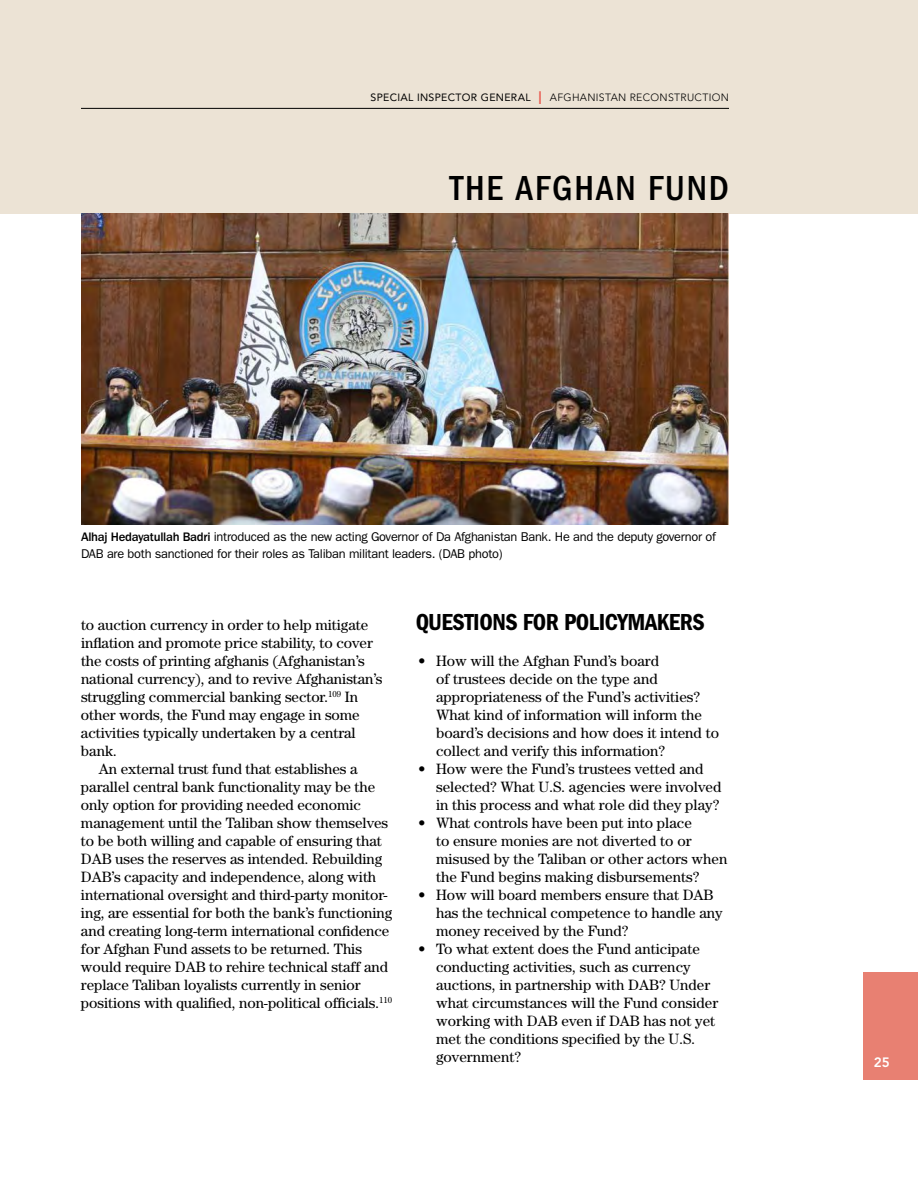
<style>
.page{position:relative;width:918px;height:1188px;background:#fff}
.page>*{position:absolute;margin:0;border:0;box-sizing:border-box;transform-origin:0 0}
.t1{font:500 condensed 36px "ITC Franklin Gothic Std";letter-spacing:.05em;color:#000}
.t2{font:24px "ITC Franklin Gothic Std Dm Cd";letter-spacing:-.02em;color:#000}
.t3{font:15px/18px "Century Std";letter-spacing:-.005em;color:#000}
.t4{font:800 13.5px "Avenir LT Std";color:#fff}
.t5{font:12.75px/16.5px "ITC Franklin Gothic Std";letter-spacing:-.02em;color:#000}
.t6{font:300 10.5px "Avenir LT Std";letter-spacing:.03em;color:#000}
.s1{font-weight:400}
.s2{font-weight:400;font-size:18px;color:#e85c51}
.s3{font-weight:500}
</style>
<div class="page">
<div style="left:0;top:0;width:918px;height:214px;background:#ece3d5"></div>
<hr style="left:81px;top:108px;width:648px;height:1px;background:#000">
<div style="left:863px;top:972px;width:55px;height:108px;background:#e88072"></div>
<img style="left:81px;top:214px;width:648px;height:311px">
<p class="t6" style="left:371px;top:91px;width:360px"><span class="s1">SPECIAL INSPECTOR GENERAL</span> <span class="s2">I</span> AFGHANISTAN RECONSTRUCTION</p>
<h1 class="t1" style="left:450px;top:167px;width:281px">THE AFGHAN FUND</h1>
<p class="t5" style="left:81px;top:529px;width:637px"><span class="s3">Alhaj Hedayatullah Badri</span> introduced as the new acting Governor of Da Afghanistan Bank. He and the deputy governor of<br>DAB are both sanctioned for their roles as Taliban militant leaders. (DAB photo)</p>
<p class="t3" style="left:81px;top:616px;width:289px">to auction currency in order to help mitigate</p>
<p class="t3" style="left:81px;top:634px;width:293px">inflation and promote price stability, to cover</p>
<p class="t3" style="left:81px;top:652px;width:285px">the costs of printing afghanis (Afghanistan’s</p>
<p class="t3" style="left:81px;top:670px;width:303px">national currency), and to revive Afghanistan’s</p>
<p class="t3" style="left:81px;top:688px;width:279px">struggling commercial banking sector.<sup>109</sup> In</p>
<p class="t3" style="left:81px;top:706px;width:280px">other words, the Fund may engage in some</p>
<p class="t3" style="left:81px;top:724px;width:276px">activities typically undertaken by a central</p>
<p class="t3" style="left:81px;top:742px;width:37px">bank.</p>
<p class="t3" style="left:99px;top:760px;width:260px">An external trust fund that establishes a</p>
<p class="t3" style="left:81px;top:778px;width:296px">parallel central bank functionality may be the</p>
<p class="t3" style="left:81px;top:796px;width:282px">only option for providing needed economic</p>
<p class="t3" style="left:81px;top:814px;width:309px">management until the Taliban show themselves</p>
<p class="t3" style="left:81px;top:832px;width:302px">to be both willing and capable of ensuring that</p>
<p class="t3" style="left:81px;top:850px;width:303px">DAB uses the reserves as intended. Rebuilding</p>
<p class="t3" style="left:81px;top:868px;width:297px">DAB’s capacity and independence, along with</p>
<p class="t3" style="left:81px;top:886px;width:308px">international oversight and third-party monitor-</p>
<p class="t3" style="left:81px;top:904px;width:313px">ing, are essential for both the bank’s functioning</p>
<p class="t3" style="left:81px;top:922px;width:310px">and creating long-term international confidence</p>
<p class="t3" style="left:81px;top:940px;width:283px">for Afghan Fund assets to be returned. This</p>
<p class="t3" style="left:81px;top:958px;width:309px">would require DAB to rehire technical staff and</p>
<p class="t3" style="left:81px;top:976px;width:281px">replace Taliban loyalists currently in senior</p>
<p class="t3" style="left:81px;top:994px;width:313px">positions with qualified, non-political officials.<sup>110</sup></p>
<h2 class="t2" style="left:416px;top:608px;width:291px">QUESTIONS FOR POLICYMAKERS</h2>
<p class="t3" style="left:436px;top:652px;width:285px;text-indent:-18px">• How will the Afghan Fund’s board<br>of trustees decide on the type and appropriateness of the Fund’s activities?<br>What kind of information will inform the board’s decisions and how does it intend to collect and verify this information?</p>
<p class="t3" style="left:436px;top:760px;width:287px;text-indent:-18px">• How were the Fund’s trustees vetted and selected? What U.S. agencies were involved in this process and what role did they play?</p>
<p class="t3" style="left:436px;top:814px;width:293px;text-indent:-18px">• What controls have been put into place<br>to ensure monies are not diverted to or misused by the Taliban or other actors when the Fund begins making disbursements?</p>
<p class="t3" style="left:436px;top:886px;width:288px;text-indent:-18px">• How will board members ensure that DAB has the technical competence to handle any money received by the Fund?</p>
<p class="t3" style="left:436px;top:940px;width:284px;text-indent:-18px">• To what extent does the Fund anticipate conducting activities, such as currency auctions, in partnership with DAB? Under what circumstances will the Fund consider working with DAB even if DAB has not yet met the conditions specified by the U.S. government?</p>
<p class="t4" style="left:874px;top:1054px;width:17px">25</p>
</div>
